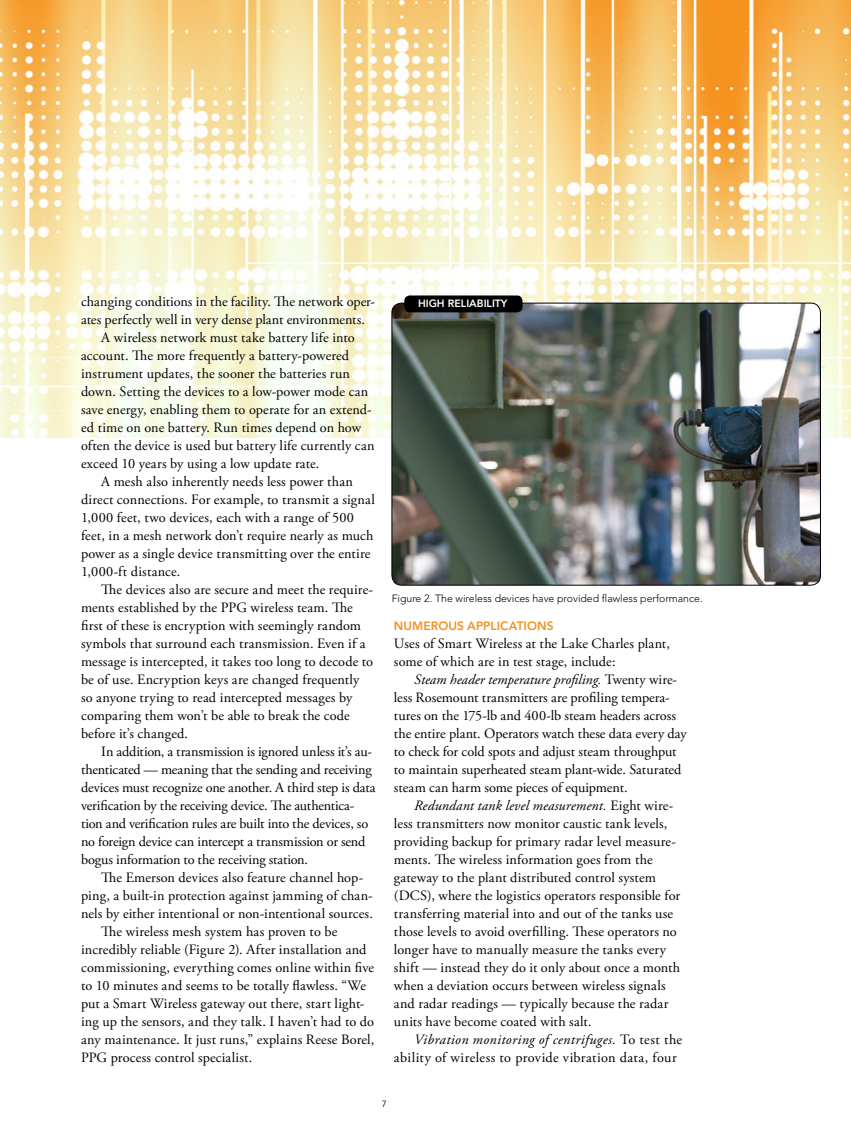
<style>
.page{position:relative;width:851px;height:1134px;background:#fff}
.page>*{position:absolute;margin:0;border:0;box-sizing:border-box;transform-origin:0 0}
.t1{font:14.25px/18px "Adobe Garamond Pro";letter-spacing:.005em;color:#000}
.t2{font:14.25px "Adobe Garamond Pro";letter-spacing:-.015em;color:#000}
.t3{font:14.25px/18px "Adobe Garamond Pro";letter-spacing:.025em;color:#000}
.t4{font:800 12px "Avenir LT Std";letter-spacing:.005em;color:#f49121}
.t5{font:300 10.5px "Avenir LT Std";color:#000}
.t6{font:800 10.5px "Avenir LT Std";color:#fff}
.t7{font:9px "Avenir LT Std";color:#000}
.s1{font-style:italic}
</style>
<div class="page">
<img style="left:0;top:0;width:850px;height:437px">
<img style="left:392px;top:303px;width:428px;height:282px">
<div style="left:392px;top:303px;width:428px;height:282px;border:1px solid #000;border-radius:10px"></div>
<div style="left:404px;top:296px;width:118px;height:16px;background:#000;border-radius:5px"></div>
<p class="t1" style="left:81px;top:293px;width:295px">changing conditions in the facility. The network oper-</p>
<p class="t1" style="left:81px;top:311px;width:285px">ates perfectly well in very dense plant environments.</p>
<p class="t1" style="left:101px;top:329px;width:255px">A wireless network must take battery life into</p>
<p class="t1" style="left:81px;top:347px;width:270px">account. The more frequently a battery-powered</p>
<p class="t1" style="left:81px;top:365px;width:270px">instrument updates, the sooner the batteries run</p>
<p class="t1" style="left:81px;top:383px;width:289px">down. Setting the devices to a low-power mode can</p>
<p class="t1" style="left:81px;top:401px;width:292px">save energy, enabling them to operate for an extend-</p>
<p class="t1" style="left:81px;top:419px;width:282px">ed time on one battery. Run times depend on how</p>
<p class="t1" style="left:81px;top:437px;width:295px">often the device is used but battery life currently can</p>
<p class="t1" style="left:81px;top:455px;width:240px">exceed 10 years by using a low update rate.</p>
<p class="t1" style="left:101px;top:473px;width:253px">A mesh also inherently needs less power than</p>
<p class="t1" style="left:81px;top:491px;width:295px">direct connections. For example, to transmit a signal</p>
<p class="t1" style="left:81px;top:509px;width:274px">1,000 feet, two devices, each with a range of 500</p>
<p class="t1" style="left:81px;top:527px;width:294px">feet, in a mesh network don’t require nearly as much</p>
<p class="t1" style="left:81px;top:545px;width:291px">power as a single device transmitting over the entire</p>
<p class="t1" style="left:81px;top:563px;width:101px">1,000-ft distance.</p>
<p class="t1" style="left:101px;top:581px;width:273px">The devices also are secure and meet the require-</p>
<p class="t1" style="left:81px;top:599px;width:273px">ments established by the PPG wireless team. The</p>
<p class="t1" style="left:81px;top:617px;width:281px">first of these is encryption with seemingly random</p>
<p class="t1" style="left:81px;top:635px;width:286px">symbols that surround each transmission. Even if a</p>
<p class="t1" style="left:81px;top:653px;width:293px">message is intercepted, it takes too long to decode to</p>
<p class="t1" style="left:81px;top:671px;width:280px">be of use. Encryption keys are changed frequently</p>
<p class="t1" style="left:81px;top:689px;width:273px">so anyone trying to read intercepted messages by</p>
<p class="t1" style="left:81px;top:707px;width:270px">comparing them won’t be able to break the code</p>
<p class="t1" style="left:81px;top:725px;width:109px">before it’s changed.</p>
<p class="t1" style="left:101px;top:743px;width:272px">In addition, a transmission is ignored unless it’s au-</p>
<p class="t1" style="left:81px;top:761px;width:292px">thenticated — meaning that the sending and receiving</p>
<p class="t1" style="left:81px;top:779px;width:296px">devices must recognize one another. A third step is data</p>
<p class="t2" style="left:81px;top:797px;width:275px">verification by the receiving device. The authentica-</p>
<p class="t1" style="left:81px;top:815px;width:289px">tion and verification rules are built into the devices, so</p>
<p class="t2" style="left:81px;top:833px;width:286px">no foreign device can intercept a transmission or send</p>
<p class="t1" style="left:81px;top:851px;width:228px">bogus information to the receiving station.</p>
<p class="t1" style="left:101px;top:869px;width:263px">The Emerson devices also feature channel hop-</p>
<p class="t1" style="left:81px;top:887px;width:293px">ping, a built-in protection against jamming of chan-</p>
<p class="t1" style="left:81px;top:905px;width:293px">nels by either intentional or non-intentional sources.</p>
<p class="t1" style="left:101px;top:923px;width:237px">The wireless mesh system has proven to be</p>
<p class="t1" style="left:81px;top:941px;width:287px">incredibly reliable (Figure 2). After installation and</p>
<p class="t1" style="left:81px;top:959px;width:294px">commissioning, everything comes online within five</p>
<p class="t1" style="left:81px;top:977px;width:286px">to 10 minutes and seems to be totally flawless. “We</p>
<p class="t1" style="left:81px;top:995px;width:285px">put a Smart Wireless gateway out there, start light-</p>
<p class="t1" style="left:81px;top:1013px;width:294px">ing up the sensors, and they talk. I haven’t had to do</p>
<p class="t1" style="left:81px;top:1031px;width:295px">any maintenance. It just runs,” explains Reese Borel,</p>
<p class="t1" style="left:81px;top:1049px;width:173px">PPG process control specialist.</p>
<p class="t6" style="left:418px;top:297px;width:36px">HIGH RELI</p>
<p class="t6" style="left:469px;top:297px;width:14px">ABILITY</p>
<p class="t5" style="left:392px;top:593px;width:312px">Figure 2. The wireless devices have provided flawless performance.</p>
<p class="t4" style="left:394px;top:619px;width:28px">NUMER</p>
<p class="t4" style="left:438px;top:619px;width:45px">OUS APPLIC</p>
<p class="t4" style="left:508px;top:619px;width:46px">ATIONS</p>
<p class="t1" style="left:394px;top:635px;width:277px">Uses of Smart Wireless at the Lake Charles plant, some of which are in test stage, include:</p>
<p class="t1" style="left:394px;top:671px;width:294px;text-indent:20px"><span class="s1">Steam header temperature profiling.</span> Twenty wire&shy;less Rosemount transmitters are profiling tempera&shy;tures on the 175-lb and 400-lb steam headers across the entire plant. Operators watch these data every day to check for cold spots and adjust steam throughput to maintain superheated steam plant-wide. Saturated steam can harm some pieces of equipment.</p>
<p class="t1" style="left:394px;top:797px;width:288px;text-indent:20px"><span class="s1">Redundant tank level measurement.</span> Eight wire&shy;less transmitters now monitor caustic tank levels, providing backup for primary radar level measure&shy;ments. The wireless information goes from the gateway to the plant distributed control system (DCS), where the logistics operators responsible for transferring material into and out of the tanks use those levels to avoid overfilling. These operators no longer have to manually measure the tanks every shift — instead they do it only about once a month when a deviation occurs between wireless signals and radar readings — typically because the radar units have become coated with salt.</p>
<p class="t3" style="left:394px;top:1031px;width:290px;text-indent:20px"><span class="s1">Vibration monitoring of centrifuges.</span> To test the ability of wireless to provide vibration data, four</p>
<p class="t7" style="left:382px;top:1099px;width:7px">7</p>
</div>
